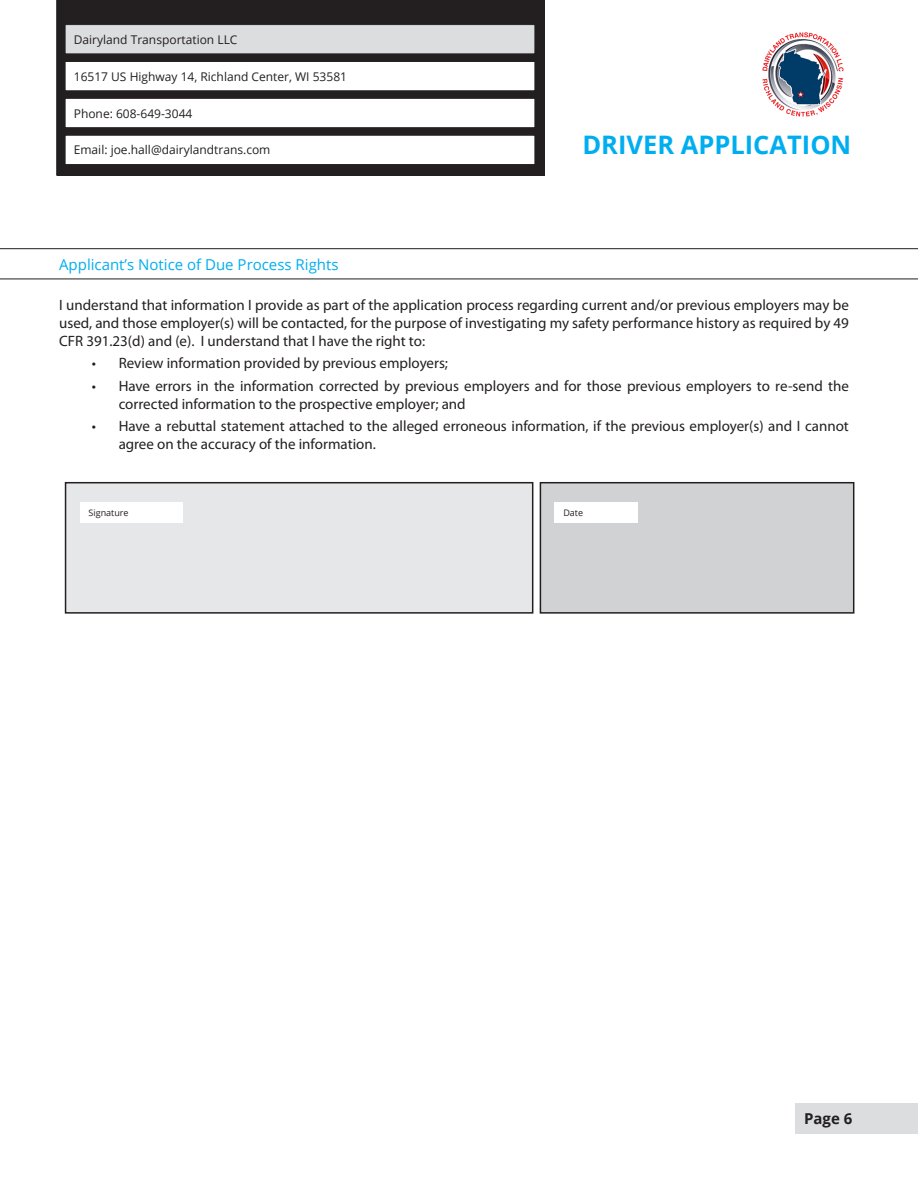
<style>
.page{position:relative;width:918px;height:1188px;background:#fff}
.page>*{position:absolute;margin:0;border:0;box-sizing:border-box;transform-origin:0 0}
.t1{font:700 25.5px "Open Sans";color:#00aeef}
.t2{font:15px/18px "Myriad Pro";color:#231f20}
.t3{font:15px "Open Sans";color:#00aeef}
.t4{font:700 15px "Open Sans";color:#231f20}
.t5{font:12px "Open Sans";color:#231f20}
.t6{font:9px "Open Sans";color:#231f20}
</style>
<div class="page">
<div style="left:796px;top:1103px;width:122px;height:31px;background:#dcdddf"></div>
<svg style="left:0;top:249px;width:918px;height:30px"></svg>
<div style="left:56px;top:0;width:489px;height:175px;background:#231f20"></div>
<div style="left:65px;top:25px;width:470px;height:29px;background:#dcdddf"></div>
<div style="left:65px;top:24px;width:470px;height:30px;border:1px solid #231f20"></div>
<div style="left:65px;top:61px;width:470px;height:30px;background:#fff"></div>
<div style="left:65px;top:61px;width:470px;height:30px;border:1px solid #231f20"></div>
<div style="left:65px;top:98px;width:470px;height:30px;background:#fff"></div>
<div style="left:65px;top:98px;width:470px;height:30px;border:1px solid #231f20"></div>
<div style="left:65px;top:135px;width:470px;height:30px;background:#fff"></div>
<div style="left:65px;top:135px;width:470px;height:30px;border:1px solid #231f20"></div>
<img style="left:762px;top:32px;width:82px;height:85px">
<div style="left:66px;top:483px;width:467px;height:130px;background:#e6e7e9"></div>
<div style="left:65px;top:482px;width:468px;height:132px;border:2px solid #231f20"></div>
<div style="left:540px;top:483px;width:314px;height:130px;background:#d1d2d4"></div>
<div style="left:540px;top:482px;width:314px;height:132px;border:2px solid #231f20"></div>
<div style="left:555px;top:502px;width:83px;height:20px;background:#fff"></div>
<div style="left:80px;top:502px;width:103px;height:20px;background:#fff"></div>
<p class="t5" style="left:74px;top:31px;width:165px">Dairyland Transportation LLC</p>
<p class="t5" style="left:74px;top:68px;width:275px">16517 US Highway 14, Richland Center, WI 53581</p>
<p class="t5" style="left:74px;top:105px;width:120px">Phone: 608-649-3044</p>
<p class="t5" style="left:74px;top:142px;width:198px">Email: joe.hall@dairylandtrans.com</p>
<p class="t3" style="left:59px;top:254px;width:281px">Applicant’s Notice of Due Process Rights</p>
<p class="t1" style="left:582px;top:127px;width:270px">DRIVER APPLICATION</p>
<p class="t2" style="left:59px;top:296px;width:791px;text-align:justify">I understand that information I provide as part of the application process regarding current and/or previous employers may be used, and those employer(s) will be contacted, for the purpose of investigating my safety performance history as required by 49<br>CFR 391.23(d) and (e). I understand that I have the right to:</p>
<p class="t2" style="left:92px;top:354px;width:358px">• Review information provided by previous employers;</p>
<p class="t2" style="left:119px;top:376px;width:732px;text-indent:-27px">• Have errors in the information corrected by previous employers and for those previous employers to re-send the corrected information to the prospective employer; and</p>
<p class="t2" style="left:119px;top:417px;width:732px;text-indent:-27px">• Have a rebuttal statement attached to the alleged erroneous information, if the previous employer(s) and I cannot agree on the accuracy of the information.</p>
<p class="t6" style="left:89px;top:506px;width:42px">Signature</p>
<p class="t6" style="left:563px;top:506px;width:21px">Date</p>
<p class="t4" style="left:804px;top:1108px;width:50px">Page 6</p>
</div>
